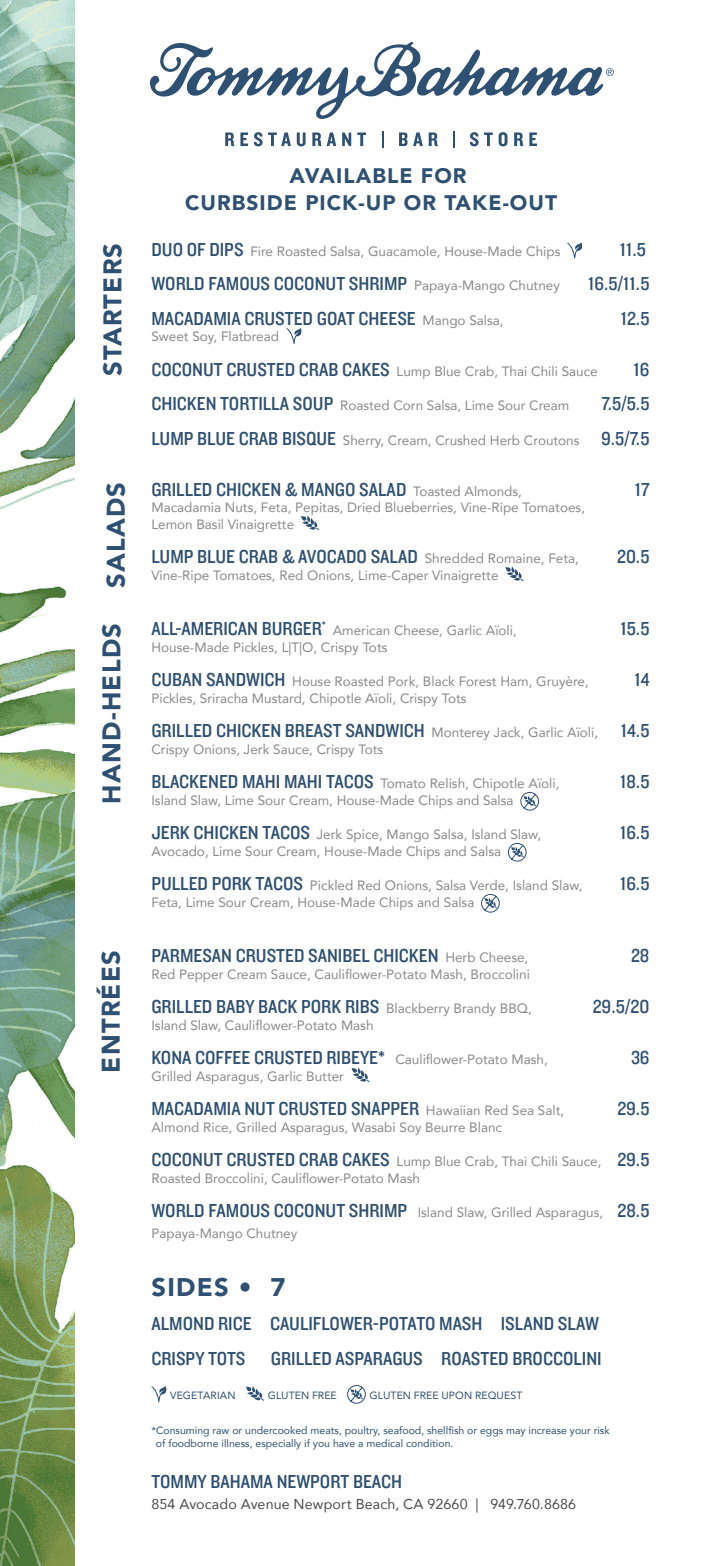
<style>
.page{position:relative;width:702px;height:1566px;background:#fff}
.page>*{position:absolute;margin:0;border:0;box-sizing:border-box;transform-origin:0 0}
.Item{font:900 25.5px "Avenir";letter-spacing:.05em;color:#2e5072}
.Item-2{font:900 21px/27px "Avenir";letter-spacing:.05em;color:#2e5072}
.Item-3{font:19.5px "Knockout 30 Junior Welterwt";color:#2e5072}
.Item-4{font:14.25px "Avenir";letter-spacing:.01em;color:#4b4c4d}
.Item-5{font:13.5px/16.5px "Avenir";color:#89898b}
.disclaimer{font:10.5px/13.5px "Avenir";color:#2e5072}
.Item-6{font:10.5px "Avenir";letter-spacing:.01em;color:#2e5072}
.s1{font-family:"Knockout 30 Junior Welterwt";font-size:19.5px;color:#2e5072}
.s2{font-family:"Avenir";font-size:13.5px;color:#89898b}
</style>
<div class="page">
<img style="left:0;top:0;width:75px;height:1566px">
<svg style="left:567px;top:243px;width:16px;height:16px"></svg>
<svg style="left:286px;top:328px;width:16px;height:16px"></svg>
<svg style="left:301px;top:516px;width:19px;height:15px"></svg>
<svg style="left:505px;top:567px;width:19px;height:15px"></svg>
<svg style="left:520px;top:791px;width:20px;height:20px"></svg>
<svg style="left:507px;top:842px;width:20px;height:20px"></svg>
<svg style="left:481px;top:893px;width:19px;height:20px"></svg>
<svg style="left:352px;top:1068px;width:18px;height:15px"></svg>
<svg style="left:151px;top:1386px;width:16px;height:16px"></svg>
<svg style="left:246px;top:1386px;width:18px;height:15px"></svg>
<svg style="left:347px;top:1385px;width:19px;height:19px"></svg>
<svg style="left:150px;top:42px;width:464px;height:77px"></svg>
<svg style="left:225px;top:133px;width:9px;height:13px"></svg>
<svg style="left:240px;top:133px;width:8px;height:13px"></svg>
<svg style="left:254px;top:132px;width:37px;height:14px"></svg>
<svg style="left:297px;top:133px;width:9px;height:13px"></svg>
<svg style="left:312px;top:133px;width:9px;height:13px"></svg>
<svg style="left:327px;top:133px;width:9px;height:13px"></svg>
<svg style="left:342px;top:133px;width:9px;height:13px"></svg>
<svg style="left:357px;top:133px;width:9px;height:13px"></svg>
<svg style="left:382px;top:131px;width:2px;height:16px"></svg>
<svg style="left:399px;top:133px;width:24px;height:13px"></svg>
<svg style="left:429px;top:133px;width:9px;height:13px"></svg>
<svg style="left:454px;top:131px;width:1px;height:16px"></svg>
<svg style="left:470px;top:132px;width:23px;height:14px"></svg>
<svg style="left:499px;top:132px;width:9px;height:14px"></svg>
<svg style="left:514px;top:133px;width:9px;height:13px"></svg>
<svg style="left:529px;top:133px;width:8px;height:13px"></svg>
<p class="Item-2" style="left:185px;top:162px;width:374px;text-indent:105px">AVAILABLE FOR<br>CURBSIDE PICK-UP OR TAKE-OUT</p>
<p class="Item" style="left:91px;top:376px;width:134px;rotate:-90deg">STARTERS</p>
<p class="Item-5" style="left:151px;top:242px;width:411px"><span class="s1">DUO OF DIPS</span> Fire Roasted Salsa, Guacamole, House-Made Chips</p>
<p class="Item-3" style="left:620px;top:236px;width:28px">11.5</p>
<p class="Item-3" style="left:151px;top:271px;width:410px">WORLD FAMOUS COCONUT SHRIMP <span class="s2">Papaya-Mango Chutney</span></p>
<p class="Item-3" style="left:588px;top:271px;width:63px">16.5/11.5</p>
<p class="Item-3" style="left:151px;top:305px;width:354px">MACADAMIA CRUSTED GOAT CHEESE <span class="s2">Mango Salsa,</span></p>
<p class="Item-3" style="left:621px;top:305px;width:30px">12.5</p>
<p class="Item-5" style="left:151px;top:328px;width:129px">Sweet Soy, Flatbread</p>
<p class="Item-5" style="left:151px;top:362px;width:448px"><span class="s1">COCONUT CRUSTED CRAB CAKES</span> Lump Blue Crab, Thai Chili Sauce</p>
<p class="Item-3" style="left:634px;top:356px;width:17px">16</p>
<p class="Item-5" style="left:151px;top:397px;width:419px"><span class="s1">CHICKEN TORTILLA SOUP</span> Roasted Corn Salsa, Lime Sour Cream</p>
<p class="Item-3" style="left:602px;top:391px;width:49px">7.5/5.5</p>
<p class="Item-5" style="left:151px;top:431px;width:500px"><span class="s1">LUMP BLUE CRAB BISQUE</span> Sherry, Cream, Crushed Herb Croutons <span class="s1">9.5/7.5</span></p>
<p class="Item-3" style="left:151px;top:476px;width:372px">GRILLED CHICKEN &amp; MANGO SALAD <span class="s2">Toasted Almonds,</span></p>
<p class="Item-3" style="left:635px;top:476px;width:16px">17</p>
<p class="Item-5" style="left:151px;top:499px;width:435px">Macadamia Nuts, Feta, Pepitas, Dried Blueberries, Vine-Ripe Tomatoes,<br>Lemon Basil Vinaigrette</p>
<p class="Item-3" style="left:151px;top:544px;width:429px">LUMP BLUE CRAB &amp; AVOCADO SALAD <span class="s2">Shredded Romaine, Feta,</span></p>
<p class="Item-3" style="left:617px;top:544px;width:34px">20.5</p>
<p class="Item-5" style="left:151px;top:566px;width:349px">Vine-Ripe Tomatoes, Red Onions, Lime-Caper Vinaigrette</p>
<p class="Item-3" style="left:151px;top:616px;width:176px">ALL-AMERICAN BURGER<sup>*</sup></p>
<p class="Item-5" style="left:333px;top:622px;width:186px">American Cheese, Garlic Aïoli,</p>
<p class="Item-3" style="left:621px;top:616px;width:30px">15.5</p>
<p class="Item-5" style="left:151px;top:638px;width:238px">House-Made Pickles, L|T|O, Crispy Tots</p>
<p class="Item-5" style="left:151px;top:673px;width:439px"><span class="s1">CUBAN SANDWICH</span> House Roasted Pork, Black Forest Ham, Gruyère,</p>
<p class="Item-3" style="left:634px;top:667px;width:17px">14</p>
<p class="Item-5" style="left:151px;top:689px;width:317px">Pickles, Sriracha Mustard, Chipotle Aïoli, Crispy Tots</p>
<p class="Item-3" style="left:151px;top:718px;width:500px">GRILLED CHICKEN BREAST SANDWICH <span class="s2">Monterey Jack, Garlic Aïoli,</span> 14.5</p>
<p class="Item-5" style="left:151px;top:740px;width:233px">Crispy Onions, Jerk Sauce, Crispy Tots</p>
<p class="Item-5" style="left:151px;top:775px;width:410px"><span class="s1">BLACKENED MAHI MAHI TACOS</span> Tomato Relish, Chipotle Aïoli,</p>
<p class="Item-3" style="left:620px;top:769px;width:31px">18.5</p>
<p class="Item-5" style="left:151px;top:791px;width:364px">Island Slaw, Lime Sour Cream, House-Made Chips and Salsa</p>
<p class="Item-5" style="left:151px;top:826px;width:391px"><span class="s1">JERK CHICKEN TACOS</span> Jerk Spice, Mango Salsa, Island Slaw,</p>
<p class="Item-3" style="left:620px;top:820px;width:31px">16.5</p>
<p class="Item-5" style="left:151px;top:842px;width:351px">Avocado, Lime Sour Cream, House-Made Chips and Salsa</p>
<p class="Item-5" style="left:151px;top:877px;width:433px"><span class="s1">PULLED PORK TACOS</span> Pickled Red Onions, Salsa Verde, Island Slaw,</p>
<p class="Item-3" style="left:620px;top:871px;width:31px">16.5</p>
<p class="Item-5" style="left:151px;top:893px;width:324px">Feta, Lime Sour Cream, House-Made Chips and Salsa</p>
<p class="Item-3" style="left:151px;top:943px;width:378px">PARMESAN CRUSTED SANIBEL CHICKEN <span class="s2">Herb Cheese,</span></p>
<p class="Item-3" style="left:631px;top:943px;width:20px">28</p>
<p class="Item-5" style="left:151px;top:965px;width:380px">Red Pepper Cream Sauce, Cauliflower-Potato Mash, Broccolini</p>
<p class="Item-3" style="left:151px;top:994px;width:382px">GRILLED BABY BACK PORK RIBS <span class="s2">Blackberry Brandy BBQ,</span></p>
<p class="Item-3" style="left:593px;top:994px;width:58px">29.5/20</p>
<p class="Item-5" style="left:151px;top:1016px;width:224px">Island Slaw, Cauliflower-Potato Mash</p>
<p class="Item-3" style="left:151px;top:1045px;width:398px">KONA COFFEE CRUSTED RIBEYE* <span class="s2">Cauliflower-Potato Mash,</span></p>
<p class="Item-3" style="left:631px;top:1045px;width:20px">36</p>
<p class="Item-5" style="left:151px;top:1067px;width:194px">Grilled Asparagus, Garlic Butter</p>
<p class="Item-3" style="left:151px;top:1096px;width:414px">MACADAMIA NUT CRUSTED SNAPPER <span class="s2">Hawaiian Red Sea Salt,</span></p>
<p class="Item-3" style="left:617px;top:1096px;width:34px">29.5</p>
<p class="Item-5" style="left:151px;top:1118px;width:352px">Almond Rice, Grilled Asparagus, Wasabi Soy Beurre Blanc</p>
<p class="Item-5" style="left:151px;top:1153px;width:500px"><span class="s1">COCONUT CRUSTED CRAB CAKES</span> Lump Blue Crab, Thai Chili Sauce, <span class="s1">29.5<br></span>Roasted Broccolini, Cauliflower-Potato Mash</p>
<p class="Item-3" style="left:151px;top:1198px;width:500px">WORLD FAMOUS COCONUT SHRIMP <span class="s2">Island Slaw, Grilled Asparagus,</span> 28.5</p>
<p class="Item-5" style="left:151px;top:1225px;width:147px">Papaya-Mango Chutney</p>
<p class="Item" style="left:151px;top:1265px;width:136px">SIDES • 7</p>
<p class="Item-3" style="left:151px;top:1311px;width:449px">ALMOND RICE CAULIFLOWER-POTATO MASH ISLAND SLAW</p>
<p class="Item-3" style="left:151px;top:1345px;width:95px">CRISPY TOTS</p>
<p class="Item-3" style="left:271px;top:1345px;width:332px">GRILLED ASPARAGUS ROASTED BROCCOLINI</p>
<p class="Item-6" style="left:170px;top:1387px;width:67px">VEGETARIAN</p>
<p class="Item-6" style="left:268px;top:1387px;width:71px">GLUTEN FREE</p>
<p class="Item-6" style="left:370px;top:1387px;width:154px">GLUTEN FREE UPON REQUEST</p>
<p class="disclaimer" style="left:156px;top:1423px;width:455px;text-indent:-4px">*Consuming raw or undercooked meats, poultry, seafood, shellfish or eggs may increase your risk of foodborne illness, especially if you have a medical condition.</p>
<p class="Item-3" style="left:151px;top:1468px;width:252px">TOMMY BAHAMA NEWPORT BEACH</p>
<p class="Item-4" style="left:151px;top:1492px;width:426px">854 Avocado Avenue Newport Beach, CA 92660 | 949.760.8686</p>
<p class="Item" style="left:94px;top:588px;width:108px;rotate:-90deg">SALADS</p>
<p class="Item" style="left:90px;top:804px;width:182px;rotate:-90deg">HAND-HELDS</p>
<p class="Item" style="left:89px;top:1073px;width:124px;rotate:-90deg">ENTRÉES</p>
</div>
